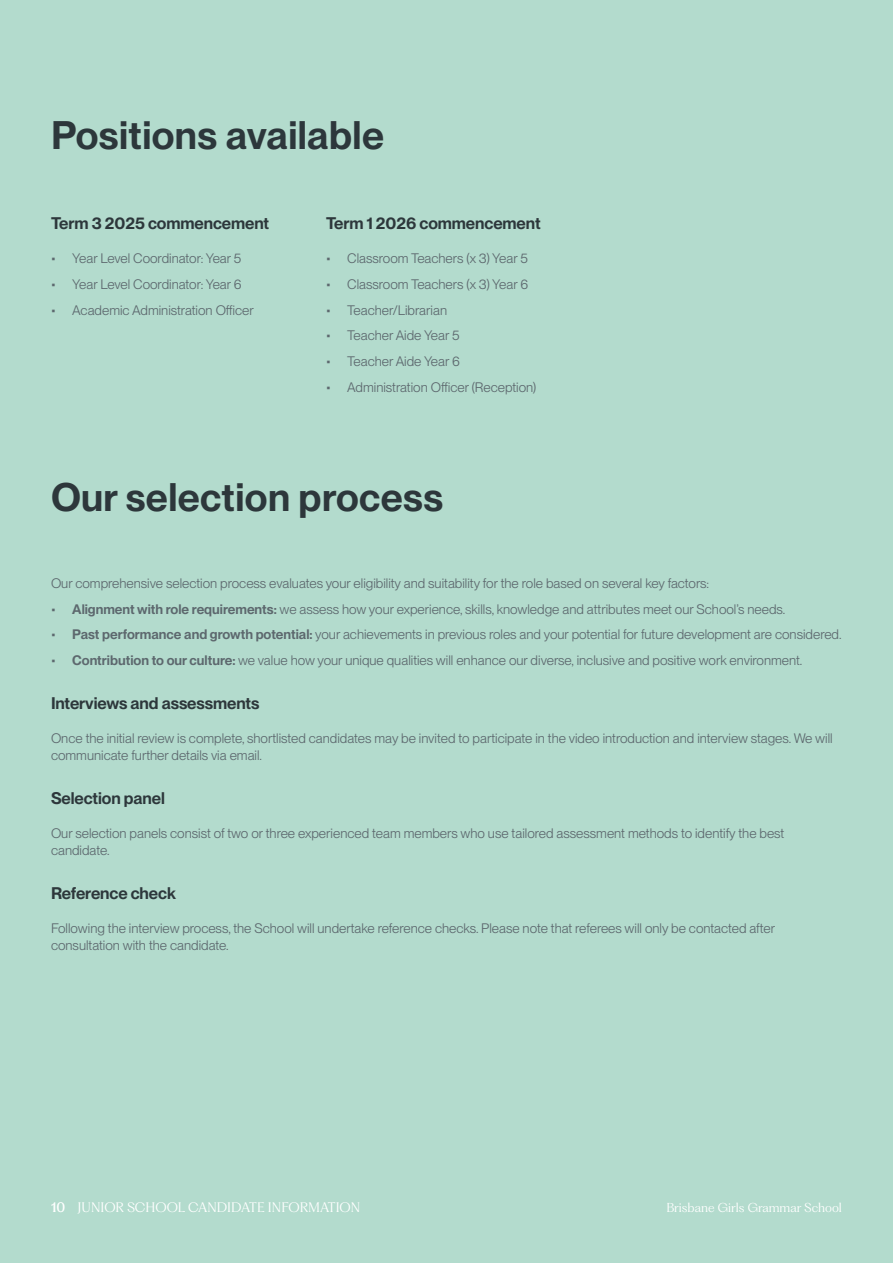
<style>
.page{position:relative;width:893px;height:1263px;background:#b3dbcd}
.page>*{position:absolute;margin:0;border:0;box-sizing:border-box;transform-origin:0 0}
.t1{font:600 39px "PP Neue Montreal";letter-spacing:.01em;color:#2d373b}
.t2{font:600 16.5px "PP Neue Montreal";letter-spacing:-.005em;color:#2d373b}
.t3{font:13.5px/17.2px "PP Neue Montreal";color:#5d686e}
.t4{font:300 12.75px "PP Fragment Text";color:#fff}
.t5{font:300 12px "PP Fragment Text";color:#fff}
.s1{font-weight:600}
.s2{font-family:"PP Fragment Glare";font-weight:500}
</style>
<div class="page">
<h1 class="t1" style="left:51px;top:112px;width:335px">Positions available</h1>
<p class="t2" style="left:51px;top:213px;width:220px">Term 3 2025 commencement</p>
<p class="t3" style="left:51px;top:250px;width:192px">• Year Level Coordinator: Year 5</p>
<p class="t3" style="left:51px;top:275px;width:192px">• Year Level Coordinator: Year 6</p>
<p class="t3" style="left:51px;top:301px;width:204px">• Academic Administration Officer</p>
<p class="t2" style="left:326px;top:213px;width:216px">Term 1 2026 commencement</p>
<p class="t3" style="left:326px;top:250px;width:203px">• Classroom Teachers (x 3) Year 5</p>
<p class="t3" style="left:326px;top:275px;width:204px">• Classroom Teachers (x 3) Year 6</p>
<p class="t3" style="left:326px;top:301px;width:123px">• Teacher/Librarian</p>
<p class="t3" style="left:326px;top:327px;width:135px">• Teacher Aide Year 5</p>
<p class="t3" style="left:326px;top:353px;width:135px">• Teacher Aide Year 6</p>
<p class="t3" style="left:326px;top:379px;width:212px">• Administration Officer (Reception)</p>
<h1 class="t1" style="left:51px;top:474px;width:394px">Our selection process</h1>
<p class="t3" style="left:51px;top:574px;width:660px">Our comprehensive selection process evaluates your eligibility and suitability for the role based on several key factors:</p>
<p class="t3" style="left:51px;top:600px;width:736px">• <span class="s1">Alignment with role requirements:</span> we assess how your experience, skills, knowledge and attributes meet our School’s needs.</p>
<p class="t3" style="left:51px;top:626px;width:792px">• <span class="s1">Past performance and growth potential:</span> your achievements in previous roles and your potential for future development are considered.</p>
<p class="t3" style="left:51px;top:652px;width:753px">• <span class="s1">Contribution to our culture:</span> we value how your unique qualities will enhance our diverse, inclusive and positive work environment.</p>
<p class="t2" style="left:51px;top:693px;width:210px">Interviews and assessments</p>
<p class="t3" style="left:51px;top:729px;width:783px">Once the initial review is complete, shortlisted candidates may be invited to participate in the video introduction and interview stages. We will communicate further details via email.</p>
<p class="t2" style="left:51px;top:788px;width:115px">Selection panel</p>
<p class="t3" style="left:51px;top:824px;width:735px">Our selection panels consist of two or three experienced team members who use tailored assessment methods to identify the best candidate.</p>
<p class="t2" style="left:51px;top:883px;width:126px">Reference check</p>
<p class="t3" style="left:51px;top:919px;width:726px">Following the interview process, the School will undertake reference checks. Please note that referees will only be contacted after consultation with the candidate.</p>
<p class="t4" style="left:51px;top:1199px;width:311px"><span class="s2">10</span> JUNIOR SCHOOL CANDIDATE INFORMATION</p>
<p class="t5" style="left:666px;top:1200px;width:177px">Brisbane Girls Grammar School</p>
</div>
